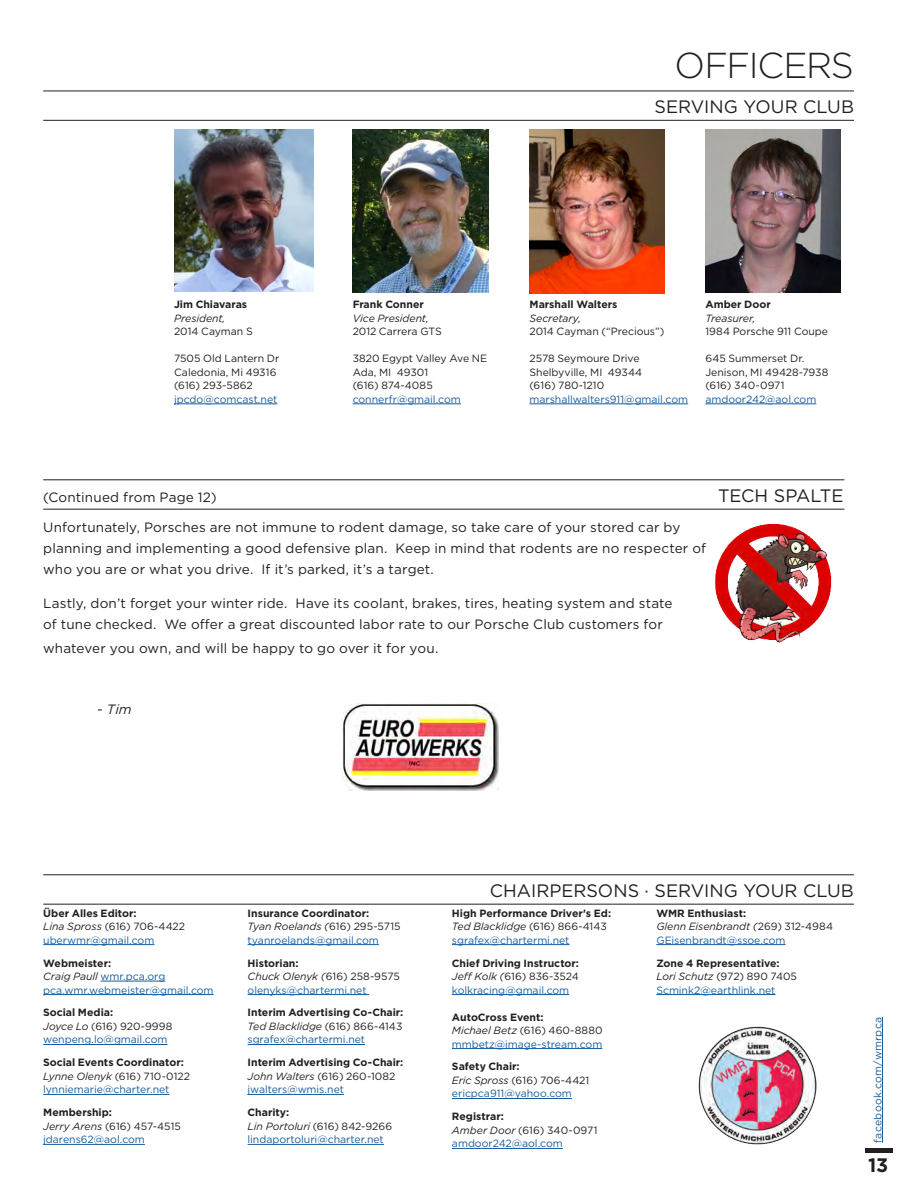
<style>
.page{position:relative;width:908px;height:1188px;background:#fff}
.page>*{position:absolute;margin:0;border:0;box-sizing:border-box;transform-origin:0 0}
.Interior_Headline{font:300 36px "Gotham";letter-spacing:-.035em;color:#231f20}
.Frontpage_Month{font:700 19.5px "Gotham";color:#231f20}
.Interior_Sub_Head{font:18px "Gotham";color:#231f20}
.Interior_Sub_Head-2{font:13.5px/21px "Gotham";letter-spacing:.01em;color:#231f20}
.t1{font:italic 13.5px "Gotham";color:#231f20}
.Chairs{font:10.5px/13.5px "Gotham";color:#175d9e}
.Chairs-2{font:700 10.5px/13.5px "Gotham";color:#231f20}
.Disclaimer{font:10.5px/13.5px "Gotham";letter-spacing:-.005em;color:#231f20}
.Disclaimer-2{font:10.5px/13.5px "Gotham";color:#175d9e}
.Disclaimer-3{font:italic 10.5px/13.5px "Gotham";letter-spacing:-.01em;color:#231f20}
.Disclaimer-4{font:700 10.5px/13.5px "Gotham";color:#231f20}
.Pagination{font:10.5px "Gotham";letter-spacing:.025em;color:#175d9e}
.s1{font-weight:400;font-style:italic}
.s2{font-weight:400}
.s3{color:#231f20}
.s4{font-weight:700;font-style:normal}
.s5{font-style:normal}
.s6{font-weight:700}
.s7{font-style:italic}
.s8{font-weight:700;color:#231f20}
.s9{font-style:italic;color:#231f20}
.s10{font-weight:400;color:#175d9e}
</style>
<div class="page">
<hr style="left:881px;top:1017px;width:1px;height:126px;background:#175d9e">
<hr style="left:864px;top:1148px;width:27px;height:4px;background:#231f20">
<img style="left:174px;top:129px;width:139px;height:162px">
<hr style="left:43px;top:944px;width:111px;height:1px;background:#175d9e">
<hr style="left:101px;top:981px;width:64px;height:1px;background:#175d9e">
<hr style="left:43px;top:994px;width:170px;height:1px;background:#175d9e">
<hr style="left:43px;top:1044px;width:124px;height:1px;background:#175d9e">
<hr style="left:43px;top:1094px;width:126px;height:1px;background:#175d9e">
<hr style="left:43px;top:1144px;width:102px;height:1px;background:#175d9e">
<hr style="left:247px;top:944px;width:132px;height:1px;background:#175d9e">
<hr style="left:247px;top:994px;width:122px;height:1px;background:#175d9e">
<hr style="left:247px;top:1044px;width:118px;height:1px;background:#175d9e">
<hr style="left:247px;top:1094px;width:97px;height:1px;background:#175d9e">
<hr style="left:247px;top:1144px;width:137px;height:1px;background:#175d9e">
<hr style="left:452px;top:944px;width:117px;height:1px;background:#175d9e">
<hr style="left:452px;top:994px;width:117px;height:1px;background:#175d9e">
<hr style="left:452px;top:1048px;width:150px;height:1px;background:#175d9e">
<hr style="left:452px;top:1098px;width:119px;height:1px;background:#175d9e">
<hr style="left:452px;top:1148px;width:110px;height:1px;background:#175d9e">
<hr style="left:656px;top:944px;width:129px;height:1px;background:#175d9e">
<hr style="left:656px;top:994px;width:119px;height:1px;background:#175d9e">
<hr style="left:43px;top:874px;width:810px;height:1px;background:#231f20">
<hr style="left:43px;top:904px;width:810px;height:1px;background:#231f20">
<hr style="left:43px;top:91px;width:810px;height:1px;background:#231f20">
<hr style="left:43px;top:120px;width:810px;height:1px;background:#231f20">
<img style="left:352px;top:129px;width:136px;height:163px">
<img style="left:529px;top:129px;width:135px;height:164px">
<img style="left:705px;top:129px;width:135px;height:163px">
<img style="left:698px;top:1027px;width:118px;height:117px">
<hr style="left:174px;top:404px;width:103px;height:1px;background:#175d9e">
<hr style="left:352px;top:404px;width:108px;height:1px;background:#175d9e">
<hr style="left:529px;top:404px;width:159px;height:1px;background:#175d9e">
<hr style="left:705px;top:404px;width:111px;height:1px;background:#175d9e">
<img style="left:342px;top:703px;width:156px;height:87px">
<hr style="left:43px;top:479px;width:801px;height:1px;background:#231f20">
<hr style="left:43px;top:509px;width:801px;height:1px;background:#231f20">
<img style="left:715px;top:523px;width:117px;height:120px">
<p class="Interior_Headline" style="left:674px;top:43px;width:181px">OFFICERS</p>
<p class="Interior_Sub_Head" style="left:654px;top:95px;width:201px">SERVING YOUR CLUB</p>
<p class="Disclaimer-4" style="left:174px;top:298px;width:80px">Jim Chiavaras<br><span class="s1">President,<br></span><span class="s2">2014 Cayman S</span></p>
<p class="Disclaimer" style="left:174px;top:352px;width:107px">7505 Old Lantern Dr</p>
<p class="Disclaimer" style="left:174px;top:365px;width:104px">Caledonia, Mi 49316</p>
<p class="Disclaimer-2" style="left:174px;top:379px;width:105px"><span class="s3">(616) 293-5862 </span>jpcdo@comcast.net</p>
<p class="Disclaimer-3" style="left:352px;top:298px;width:91px"><span class="s4">Frank Conner<br></span>Vice President,<br><span class="s5">2012 Carrera GTS</span></p>
<p class="Disclaimer" style="left:352px;top:352px;width:136px">3820 Egypt Valley Ave NE</p>
<p class="Disclaimer" style="left:352px;top:365px;width:77px">Ada, MI 49301</p>
<p class="Disclaimer" style="left:352px;top:379px;width:82px">(616) 874-4085</p>
<p class="Disclaimer-2" style="left:352px;top:392px;width:110px">connerfr@gmail.com</p>
<p class="Disclaimer" style="left:529px;top:298px;width:136px"><span class="s6">Marshall Walters<br></span><span class="s7">Secretary,<br></span>2014 Cayman (“Precious”)</p>
<p class="Disclaimer" style="left:529px;top:352px;width:112px">2578 Seymoure Drive</p>
<p class="Disclaimer" style="left:529px;top:365px;width:114px">Shelbyville, MI 49344</p>
<p class="Disclaimer" style="left:529px;top:379px;width:76px">(616) 780-1210</p>
<p class="Disclaimer-2" style="left:529px;top:392px;width:160px">marshallwalters911@gmail.com</p>
<p class="Disclaimer" style="left:705px;top:298px;width:124px"><span class="s6">Amber Door<br></span><span class="s7">Treasurer,<br></span>1984 Porsche 911 Coupe</p>
<p class="Disclaimer" style="left:705px;top:352px;width:101px">645 Summerset Dr.</p>
<p class="Disclaimer" style="left:705px;top:365px;width:124px">Jenison, MI 49428-7938</p>
<p class="Disclaimer" style="left:705px;top:379px;width:81px">(616) 340-0971</p>
<p class="Disclaimer-2" style="left:705px;top:392px;width:112px">amdoor242@aol.com</p>
<p class="Interior_Sub_Head-2" style="left:43px;top:486px;width:175px">(Continued from Page 12)</p>
<p class="Interior_Sub_Head" style="left:717px;top:484px;width:127px">TECH SPALTE</p>
<p class="Interior_Sub_Head-2" style="left:43px;top:516px;width:664px">Unfortunately, Porsches are not immune to rodent damage, so take care of your stored car by planning and implementing a good defensive plan. Keep in mind that rodents are no respecter of who you are or what you drive. If it’s parked, it’s a target.</p>
<p class="Interior_Sub_Head-2" style="left:43px;top:593px;width:630px">Lastly, don’t forget your winter ride. Have its coolant, brakes, tires, heating system and state of tune checked. We offer a great discounted labor rate to our Porsche Club customers for</p>
<p class="Interior_Sub_Head-2" style="left:43px;top:638px;width:396px">whatever you own, and will be happy to go over it for you.</p>
<p class="t1" style="left:97px;top:700px;width:36px">- Tim</p>
<p class="Chairs" style="left:43px;top:906px;width:143px"><span class="s8">Über Alles Editor:<br></span><span class="s9">Lina Spross</span> <span class="s3">(616) 706-4422 </span>uberwmr@gmail.com</p>
<p class="Chairs" style="left:43px;top:956px;width:172px"><span class="s8">Webmeister:<br></span><span class="s9">Craig Paull</span> wmr.pca.org pca.wmr.webmeister@gmail.com</p>
<p class="Chairs" style="left:43px;top:1006px;width:131px"><span class="s8">Social Media:<br></span><span class="s9">Joyce Lo</span> <span class="s3">(616) 920-9998 </span>wenpeng.lo@gmail.com</p>
<p class="Chairs-2" style="left:43px;top:1056px;width:148px">Social Events Coordinator:<br><span class="s1">Lynne Olenyk</span> <span class="s2">(616) 710-0122 </span><span class="s10">lynniemarie@charter.net</span></p>
<p class="Chairs" style="left:43px;top:1106px;width:139px"><span class="s8">Membership:<br></span><span class="s9">Jerry Arens</span> <span class="s3">(616) 457-4515 </span>jdarens62@aol.com</p>
<p class="Chairs" style="left:247px;top:906px;width:155px"><span class="s8">Insurance Coordinator:<br></span><span class="s9">Tyan Roelands (</span><span class="s3">616) 295-5715 </span>tyanroelands@gmail.com</p>
<p class="Chairs" style="left:247px;top:956px;width:154px"><span class="s8">Historian:<br></span><span class="s9">Chuck Olenyk (</span><span class="s3">616) 258-9575 </span>olenyks@chartermi.net</p>
<p class="Chairs-2" style="left:247px;top:1006px;width:157px;text-align:justify">Interim Advertising Co-Chair:<br><span class="s1">Ted Blacklidge</span> <span class="s2">(616) 866-4143 </span><span class="s10">sgrafex@chartermi.net</span></p>
<p class="Chairs-2" style="left:247px;top:1056px;width:157px">Interim Advertising Co-Chair:<br><span class="s1">John Walters</span> <span class="s2">(616) 260-1082 </span><span class="s10">jwalters@wmis.net</span></p>
<p class="Chairs" style="left:247px;top:1106px;width:146px"><span class="s8">Charity:<br></span><span class="s9">Lin Portoluri</span> <span class="s3">(616) 842-9266 </span>lindaportoluri@charter.net</p>
<p class="Interior_Sub_Head" style="left:489px;top:879px;width:365px">CHAIRPERSONS · SERVING YOUR CLUB</p>
<p class="Chairs-2" style="left:452px;top:906px;width:161px">High Performance Driver's Ed:<br><span class="s1">Ted Blacklidge</span> <span class="s2">(616) 866-4143 </span><span class="s10">sgrafex@chartermi.net</span></p>
<p class="Chairs-2" style="left:452px;top:956px;width:129px;text-align:justify">Chief Driving Instructor:<br><span class="s1">Jeff Kolk (</span><span class="s2">616) 836-3524 </span><span class="s10">kolkracing@gmail.com</span></p>
<p class="Chairs" style="left:452px;top:1010px;width:152px"><span class="s8">AutoCross Event:<br></span><span class="s9">Michael Betz</span> <span class="s3">(616) 460-8880 </span>mmbetz@image-stream.com</p>
<p class="Chairs" style="left:452px;top:1060px;width:139px"><span class="s8">Safety Chair:<br></span><span class="s9">Eric Spross</span> <span class="s3">(616) 706-4421 </span>ericpca911@yahoo.com</p>
<p class="Chairs" style="left:452px;top:1110px;width:147px"><span class="s8">Registrar:<br></span><span class="s9">Amber Door</span> <span class="s3">(616) 340-0971 </span>amdoor242@aol.com</p>
<p class="Chairs" style="left:656px;top:906px;width:178px"><span class="s8">WMR Enthusiast:<br></span><span class="s9">Glenn Eisenbrandt (</span><span class="s3">269) 312-4984<br></span>GEisenbrandt@ssoe.com</p>
<p class="Chairs" style="left:656px;top:956px;width:142px"><span class="s8">Zone 4 Representative:<br></span><span class="s9">Lori Schutz</span> <span class="s3">(972) 890 7405<br></span>Scmink2@earthlink.net</p>
<p class="Pagination" style="left:870px;top:1143px;width:127px;rotate:-90deg">facebook.com/wmrpca</p>
<p class="Frontpage_Month" style="left:867px;top:1153px;width:22px">13</p>
</div>
